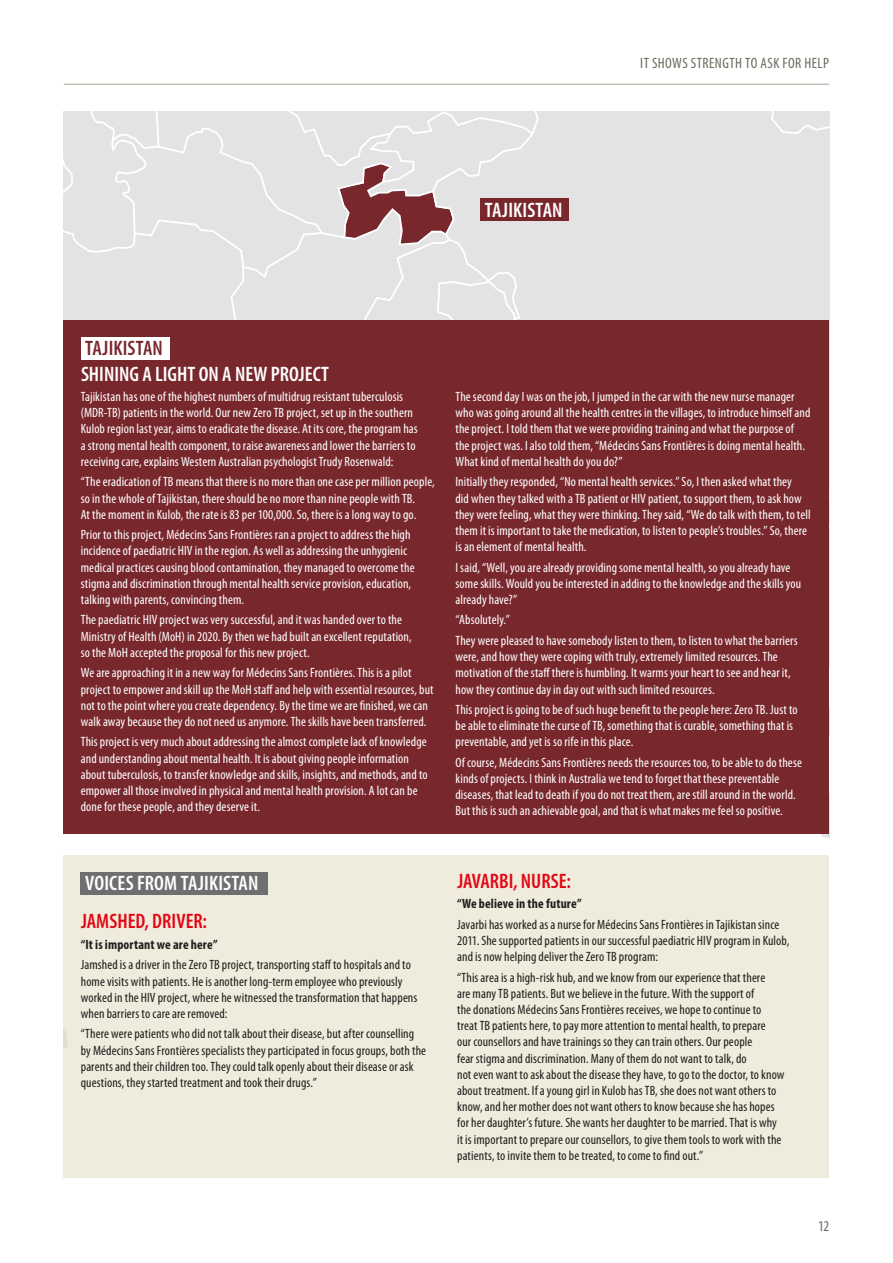
<style>
.page{position:relative;width:893px;height:1263px;background:#fff}
.page>*{position:absolute;margin:0;border:0;box-sizing:border-box;transform-origin:0 0}
.t1{font:600 condensed 21px "Myriad Pro";letter-spacing:.005em;color:#fff}
.t2{font:600 condensed 21px "Myriad Pro";color:#e30613}
.t3{font:600 condensed 21px "Myriad Pro";letter-spacing:.005em;color:#78282d}
.t4{font:condensed 15px "Myriad Pro";letter-spacing:.03em;color:#6e6a5e}
.t5{font:condensed 13.5px/16.2px "Myriad Pro";letter-spacing:.005em;color:#fff}
.t6{font:condensed 13.5px/16.2px "Myriad Pro";letter-spacing:.005em;color:#1d1d1b}
.t7{font:700 condensed 13.5px "Myriad Pro";letter-spacing:.01em;color:#1d1d1b}
</style>
<div class="page">
<svg style="left:64px;top:112px;width:765px;height:726px;background:#e1dede"></svg>
<div style="left:64px;top:320px;width:765px;height:513px;background:#78282d"></div>
<div style="left:81px;top:337px;width:89px;height:23px;background:#fff"></div>
<div style="left:64px;top:855px;width:765px;height:323px;background:#efecdd"></div>
<div style="left:81px;top:872px;width:187px;height:23px;background:#706f6f"></div>
<div style="left:480px;top:198px;width:89px;height:23px;background:#78282d"></div>
<hr style="left:64px;top:84px;width:765px;height:1px;background:#c4c0b5">
<p class="t4" style="left:640px;top:55px;width:190px">IT SHOWS STRENGTH TO ASK FOR HELP</p>
<h1 class="t1" style="left:485px;top:198px;width:79px">TAJIKISTAN</h1>
<h1 class="t3" style="left:85px;top:337px;width:79px">TAJIKISTAN</h1>
<h1 class="t1" style="left:81px;top:362px;width:250px">SHINING A LIGHT ON A NEW PROJECT</h1>
<p class="t5" style="left:81px;top:389px;width:339px">Tajikistan has one of the highest numbers of multidrug resistant tuberculosis (MDR-TB) patients in the world. Our new Zero TB project, set up in the southern Kulob region last year, aims to eradicate the disease. At its core, the program has a strong mental health component, to raise awareness and lower the barriers to receiving care, explains Western Australian psychologist Trudy Rosenwald:</p>
<p class="t5" style="left:81px;top:474px;width:356px">“The eradication of TB means that there is no more than one case per million people, so in the whole of Tajikistan, there should be no more than nine people with TB.<br>At the moment in Kulob, the rate is 83 per 100,000. So, there is a long way to go.</p>
<p class="t5" style="left:81px;top:527px;width:335px">Prior to this project, Médecins Sans Frontières ran a project to address the high incidence of paediatric HIV in the region. As well as addressing the unhygienic medical practices causing blood contamination, they managed to overcome the stigma and discrimination through mental health service provision, education, talking with parents, convincing them.</p>
<p class="t5" style="left:81px;top:612px;width:332px">The paediatric HIV project was very successful, and it was handed over to the<br>Ministry of Health (MoH) in 2020. By then we had built an excellent reputation, sothe MoH accepted the proposal for this new project.</p>
<p class="t5" style="left:81px;top:665px;width:354px">We are approaching it in a new way for Médecins Sans Frontières. This is a pilot project to empower and skill up the MoH staff and help with essential resources, but not to the point where you create dependency. By the time we are finished, we can walk away because they do not need us anymore. The skills have been transferred.</p>
<p class="t5" style="left:81px;top:734px;width:348px">This project is very much about addressing the almost complete lack of knowledge and understanding about mental health. It is about giving people information about tuberculosis, to transfer knowledge and skills, insights, and methods, and to empower all those involved in physical and mental health provision. A lot can be done for these people, and they deserve it.</p>
<p class="t5" style="left:455px;top:389px;width:356px">The second day I was on the job, I jumped in the car with the new nurse manager who was going around all the health centres in the villages, to introduce himself and the project. I told them that we were providing training and what the purpose of the project was. I also told them, “Médecins Sans Frontières is doing mental health.<br>What kind of mental health do you do?”</p>
<p class="t5" style="left:455px;top:474px;width:357px">Initially they responded, “No mental health services.” So, I then asked what they<br>did when they talked with a TB patient or HIV patient, to support them, to ask how they were feeling, what they were thinking. They said, “We do talk with them, to tell them it is important to take the medication, to listen to people’s troubles.” So, there is an element of mental health.</p>
<p class="t5" style="left:455px;top:559px;width:347px">I said, “Well, you are already providing some mental health, so you already have some skills. Would you be interested in adding to the knowledge and the skills you already have?”</p>
<p class="t5" style="left:455px;top:610px;width:344px;line-height:20.4px">“Absolutely.”<br>They were pleased to have somebody listen to them, to listen to what the barriers</p>
<p class="t5" style="left:455px;top:649px;width:337px">were, and how they were coping with truly, extremely limited resources. The motivation of the staff there is humbling. It warms your heart to see and hear it, how they continue day in day out with such limited resources.</p>
<p class="t5" style="left:455px;top:702px;width:344px">This project is going to be of such huge benefit to the people here: Zero TB. Just to be able to eliminate the curse of TB, something that is curable, something that is preventable, and yet is so rife in this place.</p>
<p class="t5" style="left:455px;top:754px;width:348px">Of course, Médecins Sans Frontières needs the resources too, to be able to do these kinds of projects. I think in Australia we tend to forget that these preventable diseases, that lead to death if you do not treat them, are still around in the world.<br>But this is such an achievable goal, and that is what makes me feel so positive.</p>
<h1 class="t1" style="left:85px;top:872px;width:175px">VOICES FROM TAJIKISTAN</h1>
<h1 class="t2" style="left:81px;top:910px;width:128px">JAMSHED, DRIVER:</h1>
<p class="t7" style="left:81px;top:936px;width:138px">“It is important we are here”</p>
<p class="t6" style="left:81px;top:957px;width:338px">Jamshed is a driver in the Zero TB project, transporting staff to hospitals and to home visits with patients. He is another long-term employee who previously worked in the HIV project, where he witnessed the transformation that happens when barriers to care are removed:</p>
<p class="t6" style="left:81px;top:1026px;width:347px">“There were patients who did not talk about their disease, but after counselling by Médecins Sans Frontières specialists they participated in focus groups, both the parents and their children too. They could talk openly about their disease or ask questions, they started treatment and took their drugs.”</p>
<h1 class="t2" style="left:457px;top:869px;width:115px">JAVARBI, NURSE:</h1>
<p class="t7" style="left:457px;top:895px;width:126px">“We believe in the future”</p>
<p class="t6" style="left:457px;top:916px;width:334px">Javarbi has worked as a nurse for Médecins Sans Frontières in Tajikistan since<br>2011. She supported patients in our successful paediatric HIV program in Kulob, and is now helping deliver the Zero TB program:</p>
<p class="t6" style="left:457px;top:969px;width:329px">“This area is a high-risk hub, and we know from our experience that there<br>are many TB patients. But we believe in the future. With the support of<br>the donations Médecins Sans Frontières receives, we hope to continue to treat TB patients here, to pay more attention to mental health, to prepare<br>our counsellors and have trainings so they can train others. Our people<br>fear stigma and discrimination. Many of them do not want to talk, do<br>not even want to ask about the disease they have, to go to the doctor, to know about treatment. If a young girl in Kulob has TB, she does not want others to know, and her mother does not want others to know because she has hopes for her daughter’s future. She wants her daughter to be married. That is why it is important to prepare our counsellors, to give them tools to work with the patients, to invite them to be treated, to come to find out.”</p>
<p class="t4" style="left:818px;top:1218px;width:13px">12</p>
</div>
